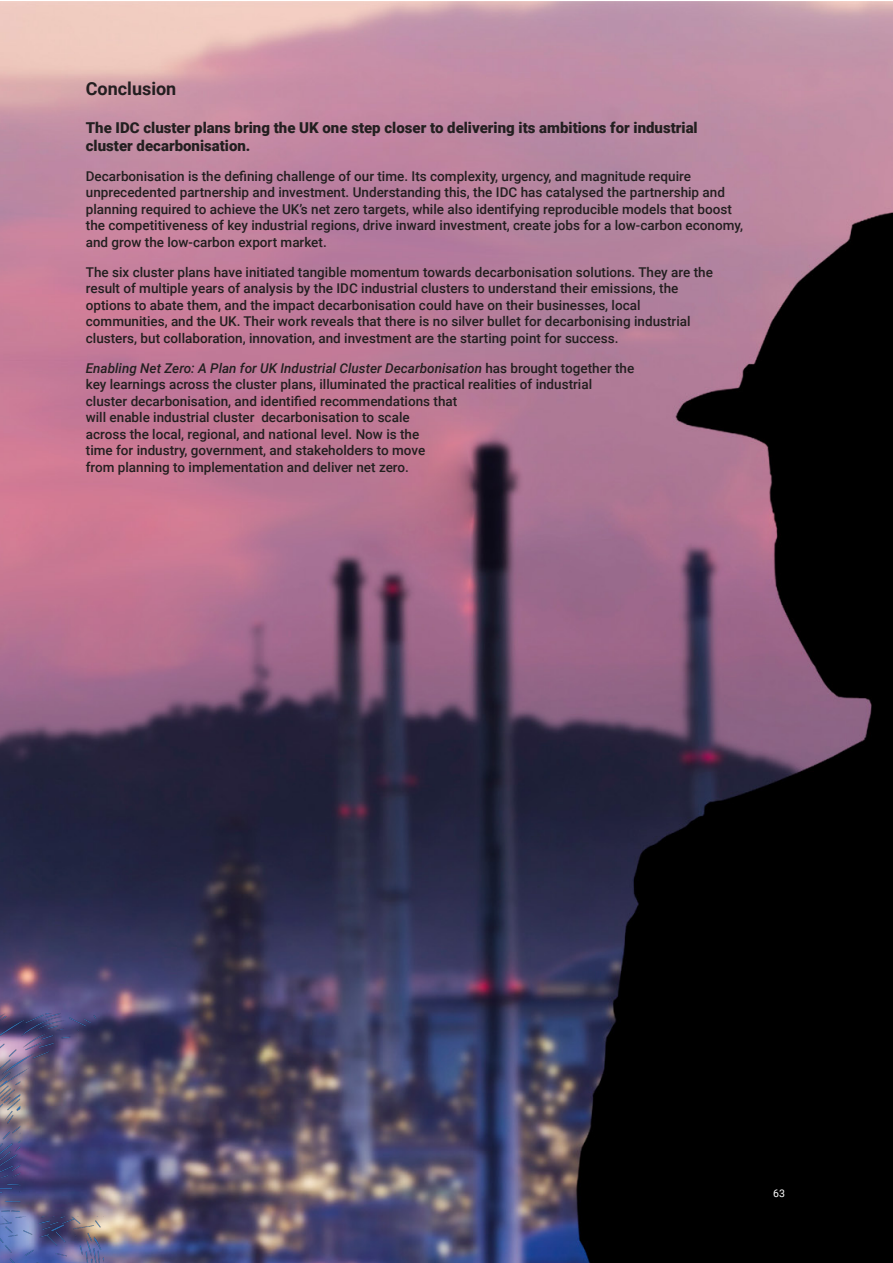
<style>
.page{position:relative;width:893px;height:1263px;background:#fff}
.page>*{position:absolute;margin:0;border:0;box-sizing:border-box;transform-origin:0 0}
.Subhead_Roboto_Bold_Grey_12_14{font:700 18px "Roboto";color:#231f20}
.Roboto_Regular_White_9_11{font:900 15px/18px "Roboto";color:#231f20}
.Roboto_Regular_White_9_11-2{font:500 13.5px/16.5px "Roboto";color:#231f20}
.t1{font:10.5px "Roboto";color:#fff}
.s1{font-style:italic}
</style>
<div class="page">
<img style="left:0;top:1px;width:893px;height:1262px">
<img style="left:0;top:1013px;width:104px;height:250px">
<p class="Subhead_Roboto_Bold_Grey_12_14" style="left:86px;top:75px;width:92px">Conclusion</p>
<p class="Roboto_Regular_White_9_11" style="left:86px;top:118px;width:613px">The IDC cluster plans bring the UK one step closer to delivering its ambitions for industrial cluster decarbonisation.</p>
<p class="Roboto_Regular_White_9_11-2" style="left:86px;top:167px;width:659px">Decarbonisation is the defining challenge of our time. Its complexity, urgency, and magnitude require unprecedented partnership and investment. Understanding this, the IDC has catalysed the partnership and planning required to achieve the UK’s net zero targets, while also identifying reproducible models that boost the competitiveness of key industrial regions, drive inward investment, create jobs for a low-carbon economy, and grow the low-carbon export market.</p>
<p class="Roboto_Regular_White_9_11-2" style="left:86px;top:263px;width:629px">The six cluster plans have initiated tangible momentum towards decarbonisation solutions. They are the result of multiple years of analysis by the IDC industrial clusters to understand their emissions, the options to abate them, and the impact decarbonisation could have on their businesses, local communities, and the UK. Their work reveals that there is no silver bullet for decarbonising industrial clusters, but collaboration, innovation, and investment are the starting point for success.</p>
<p class="Roboto_Regular_White_9_11-2" style="left:86px;top:359px;width:550px"><span class="s1">Enabling Net Zero: A Plan for UK Industrial Cluster Decarbonisation</span> has brought together the key learnings across the cluster plans, illuminated the practical realities of industrial cluster decarbonisation, and identified recommendations that<br>will enable industrial cluster decarbonisation to scale<br>across the local, regional, and national level. Now is the<br>time for industry, government, and stakeholders to move<br>from planning to implementation and deliver net zero.</p>
<p class="t1" style="left:773px;top:1185px;width:13px">63</p>
</div>
